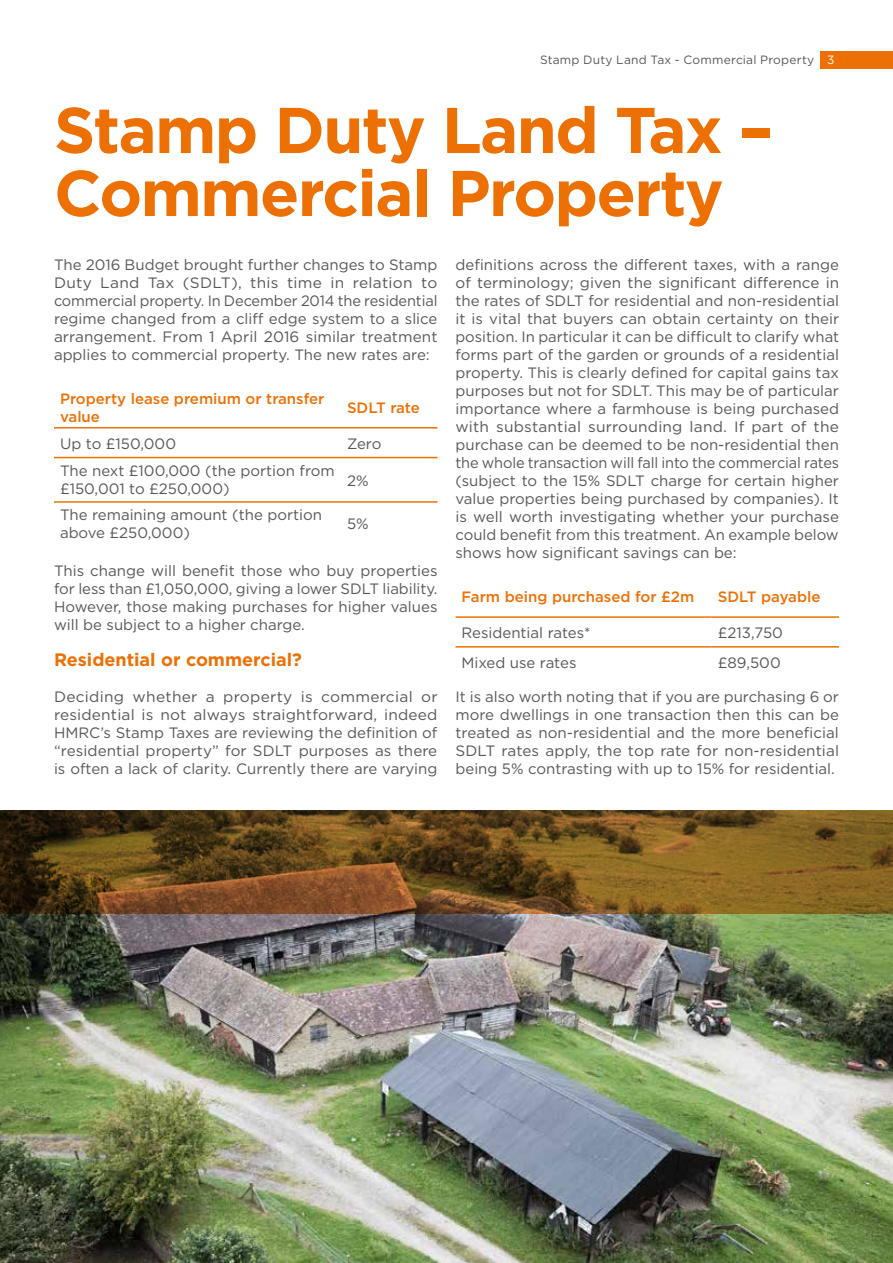
<style>
.page{position:relative;width:893px;height:1263px;background:#fff}
.page>*{position:absolute;margin:0;border:0;box-sizing:border-box;transform-origin:0 0}
.t1{font:700 64.5px/63px "Gotham";letter-spacing:-.025em;color:#ed7004}
.t2{font:700 18px "Gotham";color:#ed7004}
.t3{font:15px/18px "Gotham";color:#575756;text-align:justify}
.t4{font:500 15px/18px "Gotham";color:#ed7004}
.t5{font:12px "Gotham";letter-spacing:.02em;color:#575756}
.s1{color:#fff}
</style>
<div class="page">
<div style="left:821px;top:51px;width:72px;height:17px;background:#ed7004"></div>
<hr style="left:54px;top:427px;width:287px;height:1px;background:#ed7004">
<hr style="left:341px;top:427px;width:96px;height:1px;background:#ed7004">
<hr style="left:54px;top:457px;width:287px;height:1px;background:#ed7004">
<hr style="left:341px;top:457px;width:96px;height:1px;background:#ed7004">
<hr style="left:54px;top:501px;width:287px;height:2px;background:#ed7004">
<hr style="left:341px;top:501px;width:96px;height:2px;background:#ed7004">
<hr style="left:455px;top:616px;width:257px;height:2px;background:#ed7004">
<hr style="left:712px;top:616px;width:127px;height:2px;background:#ed7004">
<hr style="left:455px;top:646px;width:257px;height:2px;background:#ed7004">
<hr style="left:712px;top:646px;width:127px;height:2px;background:#ed7004">
<img style="left:0;top:914px;width:893px;height:349px">
<svg style="left:0;top:810px;width:893px;height:104px;background:#6d4d1e"></svg>
<p class="t5" style="left:540px;top:52px;width:296px">Stamp Duty Land Tax - Commercial Property <span class="s1">3</span></p>
<h1 class="t1" style="left:54px;top:98px;width:720px">Stamp Duty Land Tax –<br>Commercial Property</h1>
<p class="t3" style="left:54px;top:255px;width:385px">The 2016 Budget brought further changes to Stamp Duty Land Tax (SDLT), this time in relation to commercial property. In December 2014 the residential regime changed from a cliff edge system to a slice arrangement. From 1 April 2016 similar treatment applies to commercial property. The new rates are:</p>
<p class="t3" style="left:455px;top:255px;width:385px">definitions across the different taxes, with a range of terminology; given the significant difference in the rates of SDLT for residential and non-residential it is vital that buyers can obtain certainty on their position. In particular it can be difficult to clarify what forms part of the garden or grounds of a residential property. This is clearly defined for capital gains tax purposes but not for SDLT. This may be of particular importance where a farmhouse is being purchased with substantial surrounding land. If part of the purchase can be deemed to be non-residential then the whole transaction will fall into the commercial rates (subject to the 15% SDLT charge for certain higher value properties being purchased by companies). It is well worth investigating whether your purchase could benefit from this treatment. An example below shows how significant savings can be:</p>
<p class="t4" style="left:60px;top:389px;width:266px">Property lease premium or transfer value</p>
<p class="t4" style="left:347px;top:398px;width:74px">SDLT rate</p>
<p class="t3" style="left:60px;top:434px;width:118px">Up to £150,000</p>
<p class="t3" style="left:347px;top:434px;width:36px">Zero</p>
<p class="t3" style="left:60px;top:461px;width:276px">The next £100,000 (the portion from £150,001 to £250,000)</p>
<p class="t3" style="left:347px;top:471px;width:23px">2%</p>
<p class="t3" style="left:60px;top:506px;width:264px">The remaining amount (the portion above £250,000)</p>
<p class="t3" style="left:347px;top:515px;width:23px">5%</p>
<p class="t3" style="left:54px;top:561px;width:385px">This change will benefit those who buy properties for less than £1,050,000, giving a lower SDLT liability.<br>However, those making purchases for higher values will be subject to a higher charge.</p>
<p class="t2" style="left:54px;top:648px;width:250px">Residential or commercial?</p>
<p class="t3" style="left:54px;top:687px;width:385px">Deciding whether a property is commercial or residential is not always straightforward, indeed HMRC’s Stamp Taxes are reviewing the definition of “residential property” for SDLT purposes as there is often a lack of clarity. Currently there are varying</p>
<p class="t4" style="left:461px;top:587px;width:234px">Farm being purchased for £2m</p>
<p class="t4" style="left:718px;top:587px;width:104px">SDLT payable</p>
<p class="t3" style="left:461px;top:623px;width:131px">Residential rates*</p>
<p class="t3" style="left:718px;top:623px;width:67px">£213,750</p>
<p class="t3" style="left:461px;top:653px;width:116px">Mixed use rates</p>
<p class="t3" style="left:718px;top:653px;width:64px">£89,500</p>
<p class="t3" style="left:455px;top:687px;width:385px">It is also worth noting that if you are purchasing 6 or more dwellings in one transaction then this can be treated as non-residential and the more beneficial SDLT rates apply, the top rate for non-residential being 5% contrasting with up to 15% for residential.</p>
</div>
